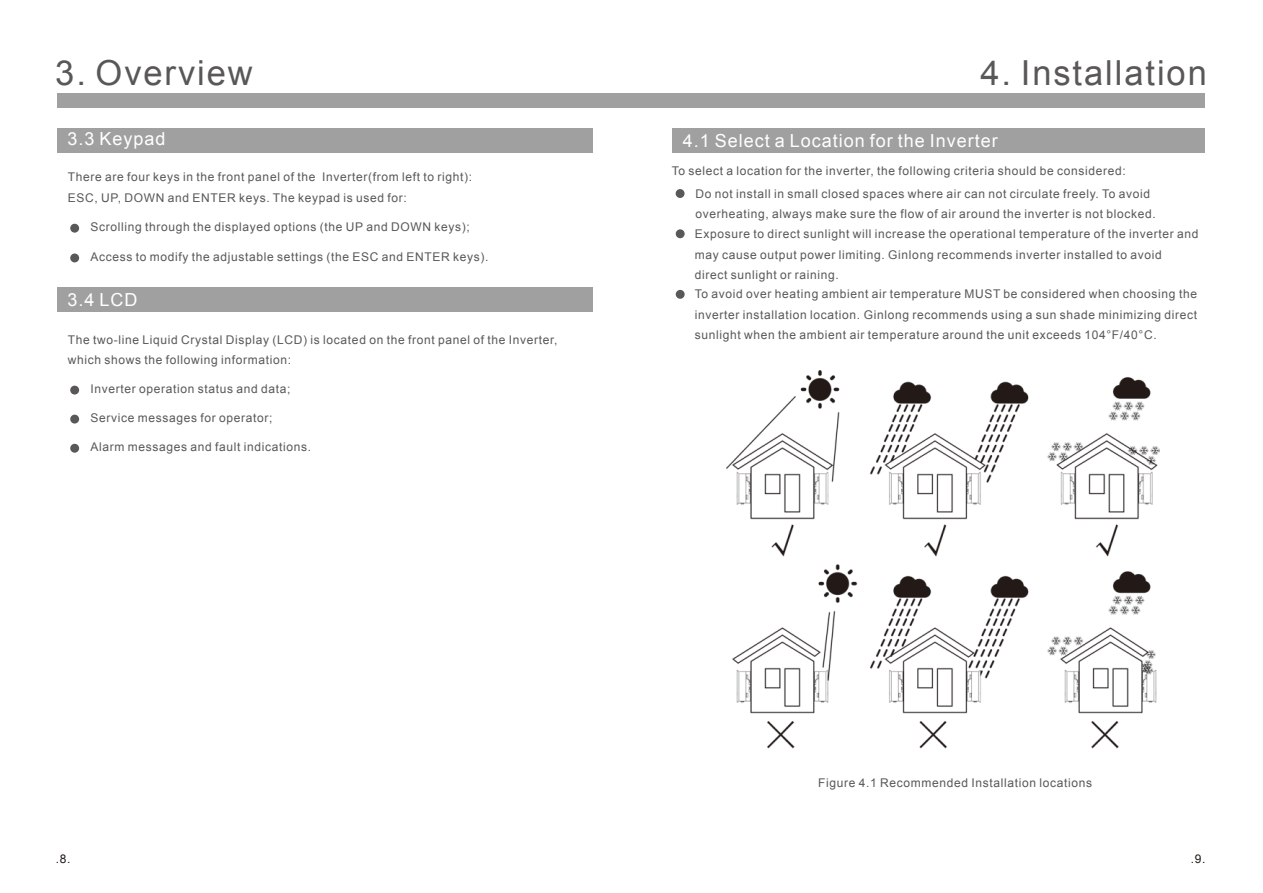
<style>
.page{position:relative;width:1263px;height:893px;background:#fff}
.page>*{position:absolute;margin:0;border:0;box-sizing:border-box;transform-origin:0 0}
.t1{font:34.5px "Arial";letter-spacing:.055em;color:#595857}
.t2{font:18px "Arial";letter-spacing:.055em;color:#fff}
.t3{font:12px/20.1px "Arial";letter-spacing:.055em;color:#595857}
.t4{font:12px "Arial";color:#231916}
</style>
<div class="page">
<div style="left:672px;top:128px;width:532px;height:25px;background:#a0a0a1"></div>
<div style="left:57px;top:128px;width:536px;height:25px;background:#a0a0a1"></div>
<div style="left:57px;top:287px;width:536px;height:25px;background:#a0a0a1"></div>
<div style="left:70px;top:224px;width:9px;height:9px;background:#595857;border-radius:50%"></div>
<div style="left:70px;top:254px;width:9px;height:8px;background:#595857;border-radius:50%"></div>
<div style="left:70px;top:386px;width:9px;height:9px;background:#595857;border-radius:50%"></div>
<div style="left:70px;top:415px;width:9px;height:9px;background:#595857;border-radius:50%"></div>
<div style="left:70px;top:444px;width:9px;height:9px;background:#595857;border-radius:50%"></div>
<div style="left:57px;top:93px;width:1147px;height:15px;background:#a0a0a1"></div>
<img style="left:726px;top:370px;width:433px;height:379px">
<div style="left:676px;top:189px;width:8px;height:9px;background:#595857;border-radius:50%"></div>
<div style="left:676px;top:229px;width:9px;height:9px;background:#595857;border-radius:50%"></div>
<div style="left:676px;top:290px;width:9px;height:9px;background:#595857;border-radius:50%"></div>
<h1 class="t1" style="left:55px;top:50px;width:199px">3. Overview</h1>
<h2 class="t2" style="left:67px;top:127px;width:100px">3.3 Keypad</h2>
<p class="t3" style="left:68px;top:167px;width:406px">There are four keys in the front panel of the Inverter(from left to right):<br>ESC, UP, DOWN and ENTER keys. The keypad is used for:</p>
<p class="t3" style="left:90px;top:217px;width:381px">Scrolling through the displayed options (the UP and DOWN keys);</p>
<p class="t3" style="left:90px;top:247px;width:400px">Access to modify the adjustable settings (the ESC and ENTER keys).</p>
<h2 class="t2" style="left:67px;top:288px;width:72px">3.4 LCD</h2>
<p class="t3" style="left:68px;top:330px;width:491px">The two-line Liquid Crystal Display (LCD) is located on the front panel of the Inverter, which shows the following information:</p>
<p class="t3" style="left:90px;top:379px;width:202px">Inverter operation status and data;</p>
<p class="t3" style="left:90px;top:408px;width:184px">Service messages for operator;</p>
<p class="t3" style="left:90px;top:437px;width:222px">Alarm messages and fault indications.</p>
<h1 class="t1" style="left:980px;top:50px;width:228px">4. Installation</h1>
<h2 class="t2" style="left:683px;top:129px;width:317px">4.1 Select a Location for the Inverter</h2>
<p class="t3" style="left:672px;top:161px;width:456px">To select a location for the inverter, the following criteria should be considered:</p>
<p class="t3" style="left:695px;top:184px;width:505px">Do not install in small closed spaces where air can not circulate freely. To avoid overheating, always make sure the flow of air around the inverter is not blocked.<br>Exposure to direct sunlight will increase the operational temperature of the inverter and may cause output power limiting. Ginlong recommends inverter installed to avoid<br>direct sunlight or raining.</p>
<p class="t3" style="left:695px;top:284px;width:504px;text-align:justify">To avoid over heating ambient air temperature MUST be considered when choosing the inverter installation location. Ginlong recommends using a sun shade minimizing direct sunlight when the ambient air temperature around the unit exceeds 104°F/40°C.</p>
<p class="t4" style="left:56px;top:851px;width:16px">.8.</p>
<p class="t3" style="left:818px;top:773px;width:276px">Figure 4.1 Recommended Installation locations</p>
<p class="t4" style="left:1191px;top:851px;width:16px">.9.</p>
</div>
